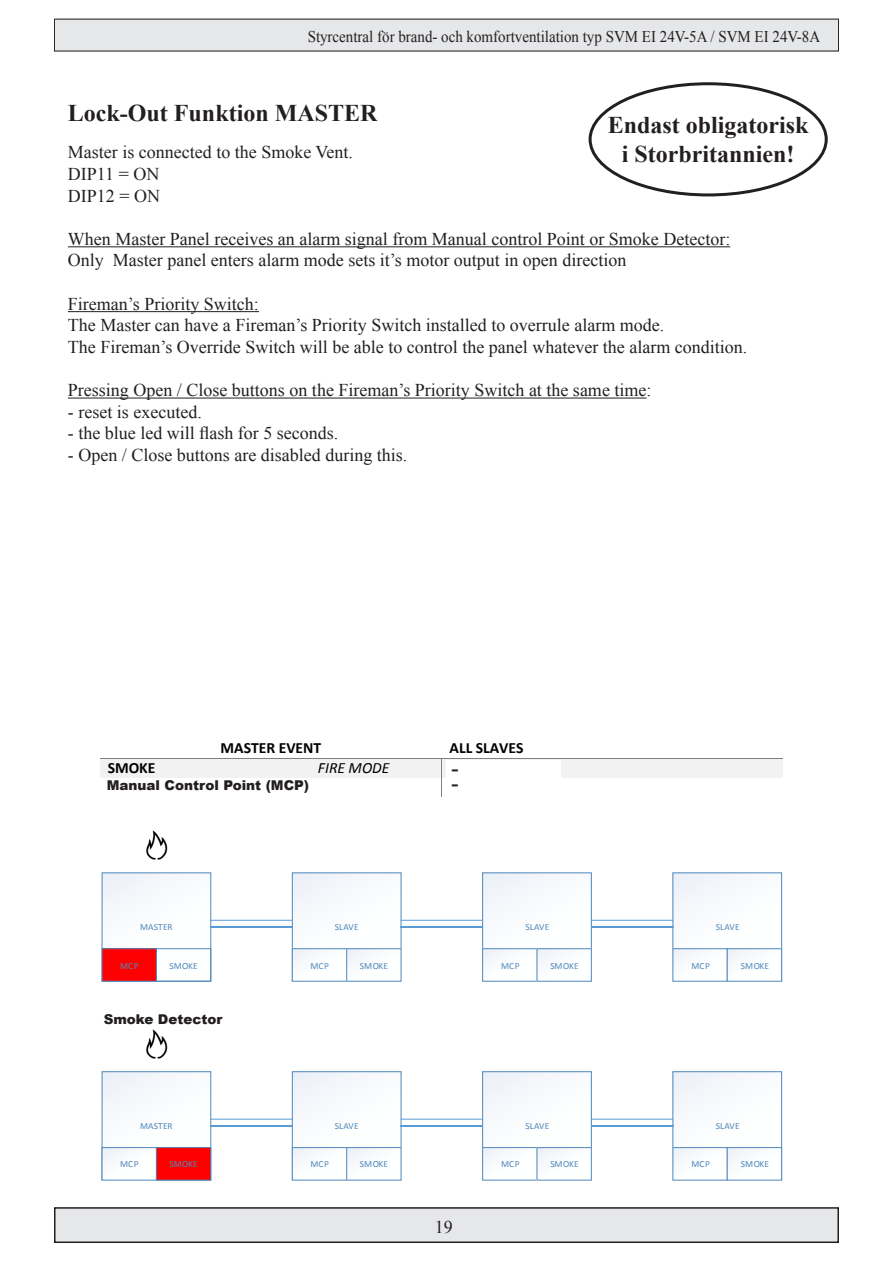
<style>
.page{position:relative;width:893px;height:1263px;background:#fff}
.page>*{position:absolute;margin:0;border:0;box-sizing:border-box;transform-origin:0 0}
.heading_2{font:700 24px/28.8px "Times New Roman";color:#231f20;text-align:center}
.heading_2-2{font:700 21px/15px "Times New Roman";color:#231f20}
.t1{font:18px/21.6px "Times New Roman";color:#231f20}
.t2{font:16.35px "Times New Roman";color:#231f20;scale:.92 1}
.t3{font:700 15.6px "Calibri";color:#000}
.t4{font:italic 15.6px "Calibri";color:#000}
.heading_2-3{font:900 13.5px "Arial";color:#231f20}
.t5{font:9.3px "Calibri";color:#4f88bb}
</style>
<div class="page">
<div style="left:55px;top:1208px;width:783px;height:34px;background:#e6e7e9"></div>
<div style="left:54px;top:1207px;width:785px;height:36px;border:2px solid #231f20"></div>
<div style="left:54px;top:19px;width:784px;height:32px;background:#e6e7e9"></div>
<div style="left:100px;top:758px;width:342px;height:19px;background:#f2f2f2"></div>
<div style="left:442px;top:758px;width:341px;height:19px;background:#f2f2f2"></div>
<hr style="left:100px;top:758px;width:341px;height:1px;background:#7f7f7f">
<hr style="left:443px;top:758px;width:340px;height:1px;background:#7f7f7f">
<svg style="left:441px;top:758px;width:2px;height:38px"></svg>
<div style="left:102px;top:873px;width:109px;height:108px;background:#fbfcfe"></div>
<div style="left:102px;top:872px;width:109px;height:109px;border:1px solid #4f88bb"></div>
<div style="left:292px;top:873px;width:109px;height:108px;background:#fafcfd"></div>
<div style="left:292px;top:872px;width:109px;height:109px;border:1px solid #4f88bb"></div>
<div style="left:483px;top:873px;width:108px;height:108px;background:#fafcfd"></div>
<div style="left:482px;top:872px;width:110px;height:109px;border:1px solid #4f88bb"></div>
<div style="left:673px;top:873px;width:109px;height:108px;background:#fafbfd"></div>
<div style="left:672px;top:872px;width:110px;height:109px;border:1px solid #4f88bb"></div>
<div style="left:102px;top:949px;width:54px;height:32px;background:#f00"></div>
<div style="left:102px;top:948px;width:55px;height:33px;border:1px solid #4f88bb"></div>
<div style="left:156px;top:948px;width:55px;height:33px;border:1px solid #4f88bb"></div>
<div style="left:292px;top:948px;width:55px;height:33px;border:1px solid #4f88bb"></div>
<div style="left:346px;top:948px;width:55px;height:33px;border:1px solid #4f88bb"></div>
<div style="left:482px;top:948px;width:55px;height:33px;border:1px solid #4f88bb"></div>
<div style="left:537px;top:948px;width:55px;height:33px;border:1px solid #4f88bb"></div>
<div style="left:672px;top:948px;width:56px;height:33px;border:1px solid #4f88bb"></div>
<div style="left:727px;top:948px;width:55px;height:33px;border:1px solid #4f88bb"></div>
<hr style="left:211px;top:920px;width:81px;height:1px;background:#5b9bd5">
<hr style="left:211px;top:926px;width:81px;height:1px;background:#5b9bd5">
<hr style="left:401px;top:920px;width:82px;height:1px;background:#5b9bd5">
<hr style="left:401px;top:926px;width:82px;height:1px;background:#5b9bd5">
<hr style="left:591px;top:920px;width:82px;height:1px;background:#5b9bd5">
<hr style="left:591px;top:926px;width:82px;height:1px;background:#5b9bd5">
<img style="left:146px;top:830px;width:22px;height:30px">
<img style="left:146px;top:1029px;width:22px;height:30px">
<div style="left:102px;top:1072px;width:109px;height:108px;background:#fafbfd"></div>
<div style="left:102px;top:1071px;width:109px;height:109px;border:1px solid #4f88bb"></div>
<div style="left:292px;top:1072px;width:109px;height:108px;background:#fafcfd"></div>
<div style="left:292px;top:1071px;width:109px;height:109px;border:1px solid #4f88bb"></div>
<div style="left:483px;top:1072px;width:108px;height:108px;background:#fafcfd"></div>
<div style="left:482px;top:1071px;width:110px;height:109px;border:1px solid #4f88bb"></div>
<div style="left:673px;top:1072px;width:109px;height:108px;background:#fafcfd"></div>
<div style="left:672px;top:1071px;width:110px;height:109px;border:1px solid #4f88bb"></div>
<div style="left:102px;top:1147px;width:55px;height:33px;border:1px solid #4f88bb"></div>
<div style="left:156px;top:1147px;width:55px;height:33px;background:#f00"></div>
<div style="left:156px;top:1147px;width:55px;height:33px;border:1px solid #4f88bb"></div>
<div style="left:292px;top:1147px;width:55px;height:33px;border:1px solid #4f88bb"></div>
<div style="left:346px;top:1147px;width:55px;height:33px;border:1px solid #4f88bb"></div>
<div style="left:482px;top:1147px;width:55px;height:33px;border:1px solid #4f88bb"></div>
<div style="left:537px;top:1147px;width:55px;height:33px;border:1px solid #4f88bb"></div>
<div style="left:672px;top:1147px;width:56px;height:33px;border:1px solid #4f88bb"></div>
<div style="left:727px;top:1147px;width:55px;height:33px;border:1px solid #4f88bb"></div>
<hr style="left:211px;top:1119px;width:81px;height:1px;background:#5b9bd5">
<hr style="left:211px;top:1125px;width:81px;height:1px;background:#5b9bd5">
<hr style="left:401px;top:1119px;width:82px;height:1px;background:#5b9bd5">
<hr style="left:401px;top:1125px;width:82px;height:1px;background:#5b9bd5">
<hr style="left:591px;top:1119px;width:82px;height:1px;background:#5b9bd5">
<hr style="left:591px;top:1125px;width:82px;height:1px;background:#5b9bd5">
<hr style="left:68px;top:246px;width:662px;height:1px;background:#231f20">
<hr style="left:68px;top:311px;width:191px;height:1px;background:#231f20">
<hr style="left:68px;top:398px;width:578px;height:1px;background:#231f20">
<div style="left:446px;top:761px;width:115px;height:39px;background:#fff"></div>
<div style="left:589px;top:82px;width:239px;height:114px;border:3px solid #231f20;border-radius:50%"></div>
<p class="t2" style="left:308px;top:26px;width:559px">Styrcentral för brand- och komfortventilation typ SVM EI 24V-5A / SVM EI 24V-8A</p>
<p class="heading_2" style="left:68px;top:98px;width:311px">Lock-Out Funktion MASTER</p>
<p class="t1" style="left:68px;top:141px;width:287px">Master is connected to the Smoke Vent.<br>DIP11 = ON<br>DIP12 = ON</p>
<p class="t1" style="left:68px;top:228px;width:664px">When Master Panel receives an alarm signal from Manual control Point or Smoke Detector:</p>
<p class="t1" style="left:68px;top:249px;width:560px">Only Master panel enters alarm mode sets it’s motor output in open direction</p>
<p class="t1" style="left:68px;top:293px;width:193px">Fireman’s Priority Switch:</p>
<p class="t1" style="left:68px;top:314px;width:598px">The Master can have a Fireman’s Priority Switch installed to overrule alarm mode.</p>
<p class="t1" style="left:68px;top:336px;width:681px">The Fireman’s Override Switch will be able to control the panel whatever the alarm condition.</p>
<p class="t1" style="left:68px;top:379px;width:585px">Pressing Open / Close buttons on the Fireman’s Priority Switch at the same time:</p>
<p class="t1" style="left:68px;top:401px;width:135px">- reset is executed.</p>
<p class="t1" style="left:68px;top:422px;width:272px">- the blue led will flash for 5 seconds.</p>
<p class="t1" style="left:68px;top:444px;width:341px">- Open / Close buttons are disabled during this.</p>
<p class="heading_2" style="left:608px;top:110px;width:202px">Endast obligatorisk i Storbritannien!</p>
<p class="t3" style="left:221px;top:738px;width:102px">MASTER EVENT</p>
<p class="t3" style="left:450px;top:738px;width:75px">ALL SLAVES</p>
<p class="t3" style="left:108px;top:758px;width:49px">SMOKE</p>
<p class="t4" style="left:318px;top:757px;width:73px">FIRE MODE</p>
<p class="t3" style="left:108px;top:777px;width:71px">MCP (BVT)</p>
<p class="heading_2-3" style="left:107px;top:775px;width:204px">Manual Control Point (MCP)</p>
<p class="heading_2-2" style="left:451px;top:760px;width:8px">- -</p>
<p class="t5" style="left:140px;top:921px;width:34px">MASTER</p>
<p class="t5" style="left:335px;top:921px;width:25px">SLAVE</p>
<p class="t5" style="left:525px;top:921px;width:25px">SLAVE</p>
<p class="t5" style="left:716px;top:921px;width:25px">SLAVE</p>
<p class="t5" style="left:120px;top:959px;width:20px">MCP</p>
<p class="t5" style="left:169px;top:959px;width:30px">SMOKE</p>
<p class="t5" style="left:311px;top:959px;width:20px">MCP</p>
<p class="t5" style="left:360px;top:959px;width:30px">SMOKE</p>
<p class="t5" style="left:501px;top:959px;width:20px">MCP</p>
<p class="t5" style="left:550px;top:959px;width:30px">SMOKE</p>
<p class="t5" style="left:692px;top:959px;width:20px">MCP</p>
<p class="t5" style="left:741px;top:959px;width:30px">SMOKE</p>
<p class="heading_2-3" style="left:104px;top:1010px;width:120px">Smoke Detector</p>
<p class="t5" style="left:140px;top:1120px;width:34px">MASTER</p>
<p class="t5" style="left:335px;top:1120px;width:25px">SLAVE</p>
<p class="t5" style="left:525px;top:1120px;width:25px">SLAVE</p>
<p class="t5" style="left:716px;top:1120px;width:25px">SLAVE</p>
<p class="t5" style="left:120px;top:1158px;width:20px">MCP</p>
<p class="t5" style="left:169px;top:1158px;width:30px">SMOKE</p>
<p class="t5" style="left:311px;top:1158px;width:20px">MCP</p>
<p class="t5" style="left:360px;top:1158px;width:30px">SMOKE</p>
<p class="t5" style="left:501px;top:1158px;width:20px">MCP</p>
<p class="t5" style="left:550px;top:1158px;width:30px">SMOKE</p>
<p class="t5" style="left:692px;top:1158px;width:20px">MCP</p>
<p class="t5" style="left:741px;top:1158px;width:30px">SMOKE</p>
<p class="t1" style="left:435px;top:1216px;width:19px">19</p>
</div>
